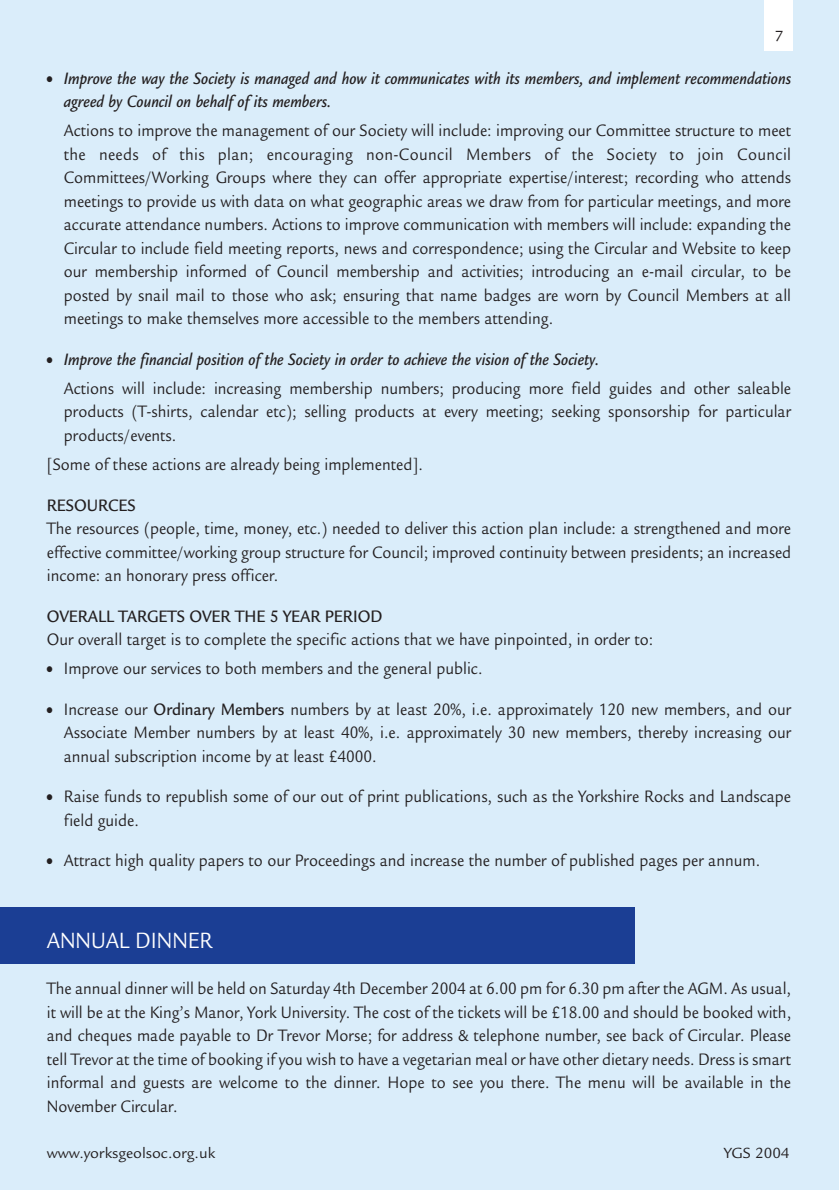
<style>
.page{position:relative;width:840px;height:1190px;background:#fff}
.page>*{position:absolute;margin:0;border:0;box-sizing:border-box;transform-origin:0 0}
.t1{font:24px "Legacy Sans";color:#fff;scale:.9 1}
.t2{font:18px/23.6px "Legacy Sans";color:#231f20;text-align:justify;scale:.9 1}
.t3{font:italic 500 18px/23.6px "Legacy Sans";color:#231f20;scale:.9 1}
.t4{font:500 18px "Legacy Sans";color:#231f20;scale:.9 1}
.t5{font:16px "Legacy Sans";color:#231f20}
.s1{font-family:"Monotype Sorts";font-weight:400;font-style:normal;font-size:8px}
.s2{font-family:"Monotype Sorts";font-size:8px}
.s3{font-weight:500;font-style:italic}
.s4{font-weight:500}
</style>
<div class="page">
<div style="left:0;top:0;width:839px;height:1190px;background:#daedfa"></div>
<div style="left:765px;top:0;width:28px;height:51px;background:#fff"></div>
<div style="left:0;top:907px;width:634px;height:57px;background:#1b3e94"></div>
<p class="t5" style="left:775px;top:30px;width:10px">7</p>
<p class="t3" style="left:64px;top:68px;width:810px;text-indent:-17px"><span class="s1">●</span> Improve the way the Society is managed and how it communicates with its members, and implement recommendations agreed by Council on behalf of its members.</p>
<p class="t2" style="left:64px;top:121px;width:810px">Actions to improve the management of our Society will include: improving our Committee structure to meet the needs of this plan; encouraging non-Council Members of the Society to join Council Committees/Working Groups where they can offer appropriate expertise/interest; recording who attends meetings to provide us with data on what geographic areas we draw from for particular meetings, and more accurate attendance numbers. Actions to improve communication with members will include: expanding the Circular to include field meeting reports, news and correspondence; using the Circular and Website to keep our membership informed of Council membership and activities; introducing an e-mail circular, to be posted by snail mail to those who ask; ensuring that name badges are worn by Council Members at all meetings to make themselves more accessible to the members attending.</p>
<p class="t2" style="left:64px;top:346px;width:810px;line-height:29.2px;text-indent:-17px"><span class="s2">●</span> <span class="s3">Improve the financial position of the Society in order to achieve the vision of the Society.<br></span>Actions will include: increasing membership numbers; producing more field guides and other saleable</p>
<p class="t2" style="left:64px;top:402px;width:810px">products (T-shirts, calendar etc); selling products at every meeting; seeking sponsorship for particular products/events.</p>
<p class="t2" style="left:47px;top:454px;width:419px">[Some of these actions are already being implemented].</p>
<p class="t4" style="left:47px;top:498px;width:100px">RESOURCES</p>
<p class="t2" style="left:47px;top:518px;width:829px">The resources (people, time, money, etc.) needed to deliver this action plan include: a strengthened and more effective committee/working group structure for Council; improved continuity between presidents; an increased income: an honorary press officer.</p>
<p class="t4" style="left:47px;top:609px;width:374px">OVERALL TARGETS OVER THE 5 YEAR PERIOD</p>
<p class="t2" style="left:47px;top:629px;width:675px">Our overall target is to complete the specific actions that we have pinpointed, in order to:</p>
<p class="t2" style="left:47px;top:659px;width:486px"><span class="s2">●</span> Improve our services to both members and the general public.</p>
<p class="t2" style="left:64px;top:699px;width:810px;text-indent:-17px"><span class="s2">●</span> Increase our <span class="s4">Ordinary Members</span> numbers by at least 20%, i.e. approximately 120 new members, and our Associate Member numbers by at least 40%, i.e. approximately 30 new members, thereby increasing our annual subscription income by at least £4000.</p>
<p class="t2" style="left:64px;top:787px;width:810px;text-indent:-17px"><span class="s2">●</span> Raise funds to republish some of our out of print publications, such as the Yorkshire Rocks and Landscape field guide.</p>
<p class="t2" style="left:47px;top:851px;width:794px"><span class="s2">●</span> Attract high quality papers to our Proceedings and increase the number of published pages per annum.</p>
<h1 class="t1" style="left:47px;top:931px;width:186px">ANNUAL DINNER</h1>
<p class="t2" style="left:47px;top:979px;width:829px">The annual dinner will be held on Saturday 4th December 2004 at 6.00 pm for 6.30 pm after the AGM. As usual, it will be at the King’s Manor, York University. The cost of the tickets will be £18.00 and should be booked with, and cheques made payable to Dr Trevor Morse; for address &amp; telephone number, see back of Circular. Please tell Trevor at the time of booking if you wish to have a vegetarian meal or have other dietary needs. Dress is smart informal and guests are welcome to the dinner. Hope to see you there. The menu will be available in the November Circular.</p>
<p class="t5" style="left:47px;top:1147px;width:170px">www.yorksgeolsoc.org.uk</p>
<p class="t5" style="left:724px;top:1147px;width:67px">YGS 2004</p>
</div>
